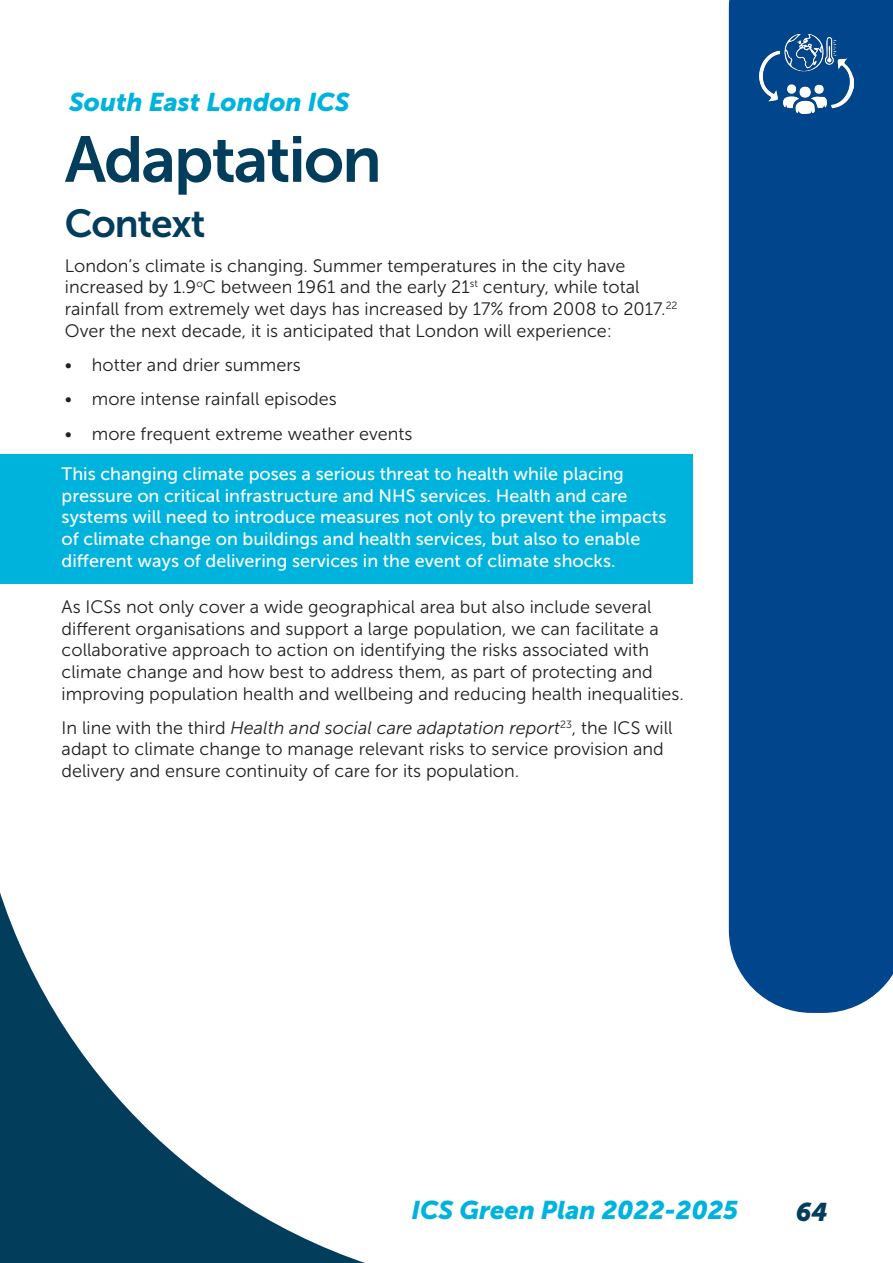
<style>
.page{position:relative;width:893px;height:1263px;background:#fff}
.page>*{position:absolute;margin:0;border:0;box-sizing:border-box;transform-origin:0 0}
.Heading{font:64.5px "Museo Sans 700";letter-spacing:-.03em;color:#023e5c}
.Sub_HEading{font:39px "Museo Sans 700";letter-spacing:-.03em;color:#023e5c}
.t1{font:italic 25.5px "Museo Sans 900";color:#00b3dc}
.t2{font:italic 25.5px "Museo Sans 900";color:#023e5c}
.t3{font:18px/21.6px "Museo Sans 300";color:#231f20}
.t4{font:18px/21.6px "Museo Sans 500";color:#fff}
.s1{font-style:italic}
</style>
<div class="page">
<div style="left:729px;top:0;width:164px;height:1013px;background:#01468c"></div>
<svg style="left:0;top:892px;width:365px;height:371px"></svg>
<div style="left:0;top:454px;width:692px;height:129px;background:#00b3dc"></div>
<img style="left:759px;top:34px;width:94px;height:80px">
<p class="t1" style="left:69px;top:88px;width:282px">South East London ICS</p>
<p class="Heading" style="left:65px;top:124px;width:318px">Adaptation</p>
<p class="Sub_HEading" style="left:65px;top:202px;width:142px">Context</p>
<p class="t3" style="left:65px;top:255px;width:614px">London’s climate is changing. Summer temperatures in the city have increased by 1.9<sup>o</sup>C between 1961 and the early 21<sup>st</sup> century, while total rainfall from extremely wet days has increased by 17% from 2008 to 2017.<sup>22<br></sup>Over the next decade, it is anticipated that London will experience:</p>
<p class="t3" style="left:65px;top:354px;width:237px">• hotter and drier summers</p>
<p class="t3" style="left:65px;top:388px;width:273px">• more intense rainfall episodes</p>
<p class="t3" style="left:65px;top:423px;width:349px">• more frequent extreme weather events</p>
<p class="t4" style="left:62px;top:463px;width:606px">This changing climate poses a serious threat to health while placing pressure on critical infrastructure and NHS services. Health and care systems will need to introduce measures not only to prevent the impacts of climate change on buildings and health services, but also to enable different ways of delivering services in the event of climate shocks.</p>
<p class="t3" style="left:62px;top:596px;width:624px">As ICSs not only cover a wide geographical area but also include several different organisations and support a large population, we can facilitate a collaborative approach to action on identifying the risks associated with climate change and how best to address them, as part of protecting and improving population health and wellbeing and reducing health inequalities.</p>
<p class="t3" style="left:62px;top:717px;width:613px">In line with the third <span class="s1">Health and social care adaptation report</span><sup>23</sup>, the ICS will adapt to climate change to manage relevant risks to service provision and delivery and ensure continuity of care for its population.</p>
<p class="t1" style="left:411px;top:1196px;width:328px">ICS Green Plan 2022-2025</p>
<p class="t2" style="left:796px;top:1197px;width:34px">64</p>
</div>
